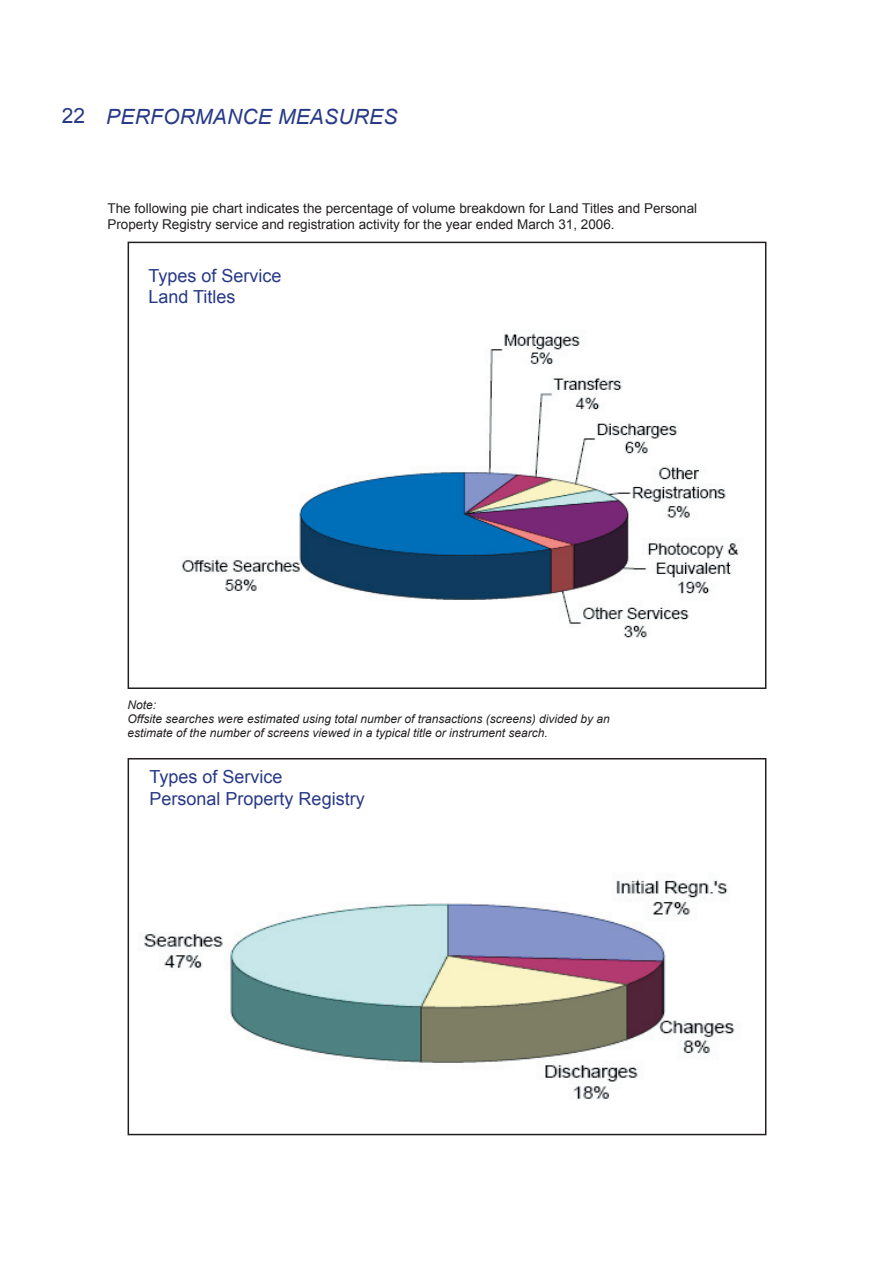
<style>
.page{position:relative;width:893px;height:1263px;background:#fff}
.page>*{position:absolute;margin:0;border:0;box-sizing:border-box;transform-origin:0 0}
.t1{font:italic 21px "Arial";letter-spacing:.01em;color:#273987}
.t2{font:18px/21.6px "Arial";color:#273987}
.t3{font:13.5px/16.2px "Arial";color:#231f20}
.t4{font:italic 12px/14.4px "Arial";color:#231f20}
.s1{font-style:normal}
</style>
<div class="page">
<img style="left:140px;top:879px;width:595px;height:220px">
<div style="left:128px;top:758px;width:638px;height:377px;border:2px solid #231f20"></div>
<img style="left:181px;top:333px;width:558px;height:305px">
<div style="left:128px;top:242px;width:638px;height:447px;border:2px solid #231f20"></div>
<h1 class="t1" style="left:62px;top:103px;width:337px"><span class="s1">22</span> PERFORMANCE MEASURES</h1>
<p class="t3" style="left:107px;top:201px;width:591px">The following pie chart indicates the percentage of volume breakdown for Land Titles and Personal<br>Property Registry service and registration activity for the year ended March 31, 2006.</p>
<h2 class="t2" style="left:149px;top:265px;width:135px">Types of Service<br>Land Titles</h2>
<p class="t4" style="left:128px;top:697px;width:484px">Note:<br>Offsite searches were estimated using total number of transactions (screens) divided by an estimate of the number of screens viewed in a typical title or instrument search.</p>
<h2 class="t2" style="left:150px;top:766px;width:217px">Types of Service<br>Personal Property Registry</h2>
</div>
